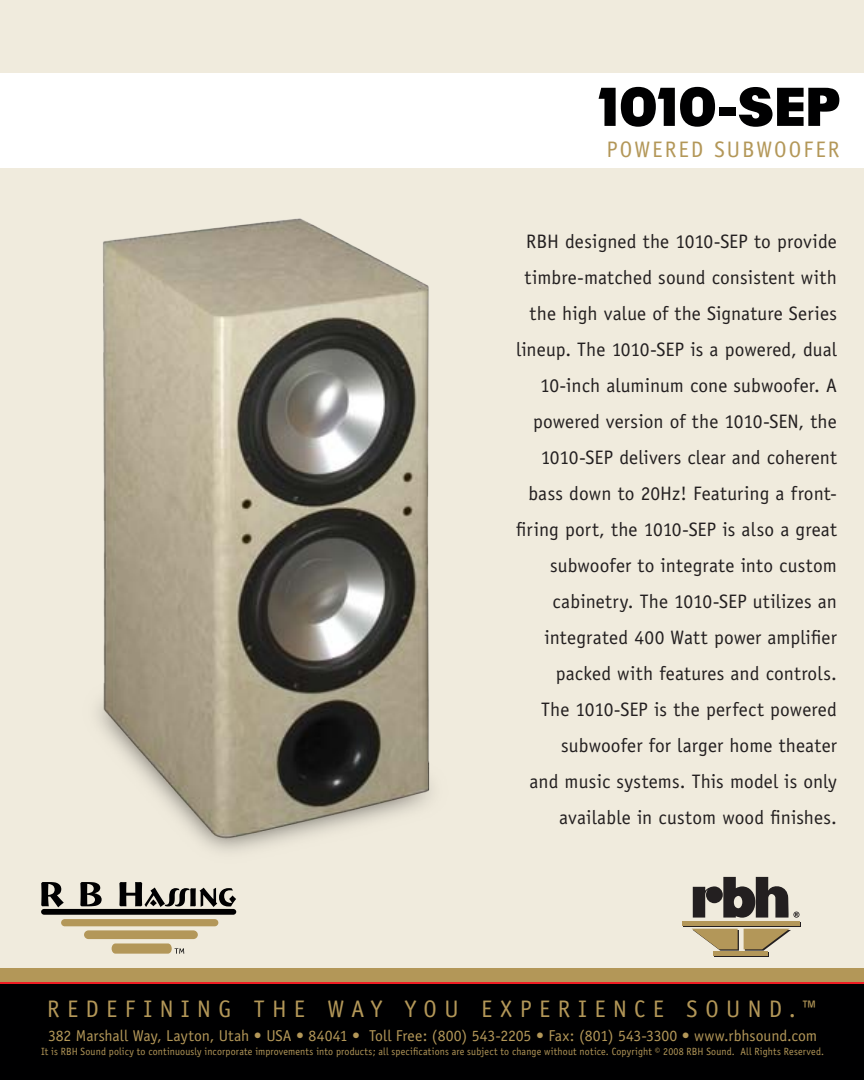
<style>
.page{position:relative;width:864px;height:1080px;background:#fff}
.page>*{position:absolute;margin:0;border:0;box-sizing:border-box;transform-origin:0 0}
.FrontModel{font:900 54px "Plak";letter-spacing:.03em;color:#000001}
.RedefiningText{font:24px "Officina Sans";letter-spacing:.31em;color:#b39758}
.FrontType{font:22.5px "Officina Sans";letter-spacing:.09em;color:#b39758}
.FrontDescription{font:19.5px/36px "Officina Sans";letter-spacing:.005em;color:#231f20;text-align:right}
.FrontAddress{font:15.75px "Officina Sans";color:#b39758}
.Policy_Tagline{font:10.5px "Officina Sans";letter-spacing:.015em;color:#b39758;scale:.95 1}
</style>
<div class="page">
<div style="left:0;top:0;width:864px;height:971px;background:#f0ebdd"></div>
<div style="left:0;top:73px;width:864px;height:94px;background:#fff"></div>
<div style="left:0;top:976px;width:864px;height:104px;background:#000001"></div>
<div style="left:0;top:979px;width:864px;height:5px;background:#ee1d23"></div>
<div style="left:0;top:968px;width:864px;height:14px;background:#b39758"></div>
<svg style="left:683px;top:923px;width:118px;height:4px"></svg>
<hr style="left:682px;top:921px;width:118px;height:4px;background:#b39759">
<svg style="left:715px;top:953px;width:54px;height:4px"></svg>
<hr style="left:713px;top:951px;width:55px;height:4px;background:#b39759">
<svg style="left:692px;top:929px;width:99px;height:22px"></svg>
<svg style="left:693px;top:877px;width:107px;height:41px"></svg>
<svg style="left:41px;top:882px;width:23px;height:25px"></svg>
<svg style="left:80px;top:882px;width:22px;height:24px"></svg>
<svg style="left:119px;top:882px;width:117px;height:25px"></svg>
<div style="left:61px;top:919px;width:157px;height:7px;background:#b39759;border-radius:4px"></div>
<div style="left:84px;top:930px;width:114px;height:9px;background:#b39759;border-radius:4px"></div>
<svg style="left:112px;top:943px;width:72px;height:11px"></svg>
<div style="left:41px;top:909px;width:195px;height:6px;background:#000001;border-radius:3px"></div>
<img style="left:97px;top:218px;width:335px;height:634px">
<p class="FrontModel" style="left:599px;top:75px;width:242px">1010-SEP</p>
<p class="FrontType" style="left:606px;top:136px;width:235px">POWERED SUBWOOFER</p>
<p class="FrontDescription" style="left:516px;top:224px;width:322px">RBH designed the 1010-SEP to provide timbre-matched sound consistent with the high value of the Signature Series lineup. The 1010-SEP is a powered, dual 10-inch aluminum cone subwoofer. A powered version of the 1010-SEN, the 1010-SEP delivers clear and coherent bass down to 20Hz! Featuring a front&shy;firing port, the 1010-SEP is also a great subwoofer to integrate into custom cabinetry. The 1010-SEP utilizes an integrated 400 Watt power amplifier packed with features and controls.<br>The 1010-SEP is the perfect powered subwoofer for larger home theater<br>and music systems. This model is only available in custom wood finishes.</p>
<p class="RedefiningText" style="left:47px;top:995px;width:773px">REDEFINING THE WAY YOU EXPERIENCE SOUND.™</p>
<p class="FrontAddress" style="left:48px;top:1027px;width:771px">382 Marshall Way, Layton, Utah • USA • 84041 • Toll Free: (800) 543-2205 • Fax: (801) 543-3300 • www.rbhsound.com</p>
<p class="Policy_Tagline" style="left:41px;top:1045px;width:826px">It is RBH Sound policy to continuously incorporate improvements into products; all specifications are subject to change without notice. Copyright © 2008 RBH Sound. All Rights Reserved.</p>
</div>
